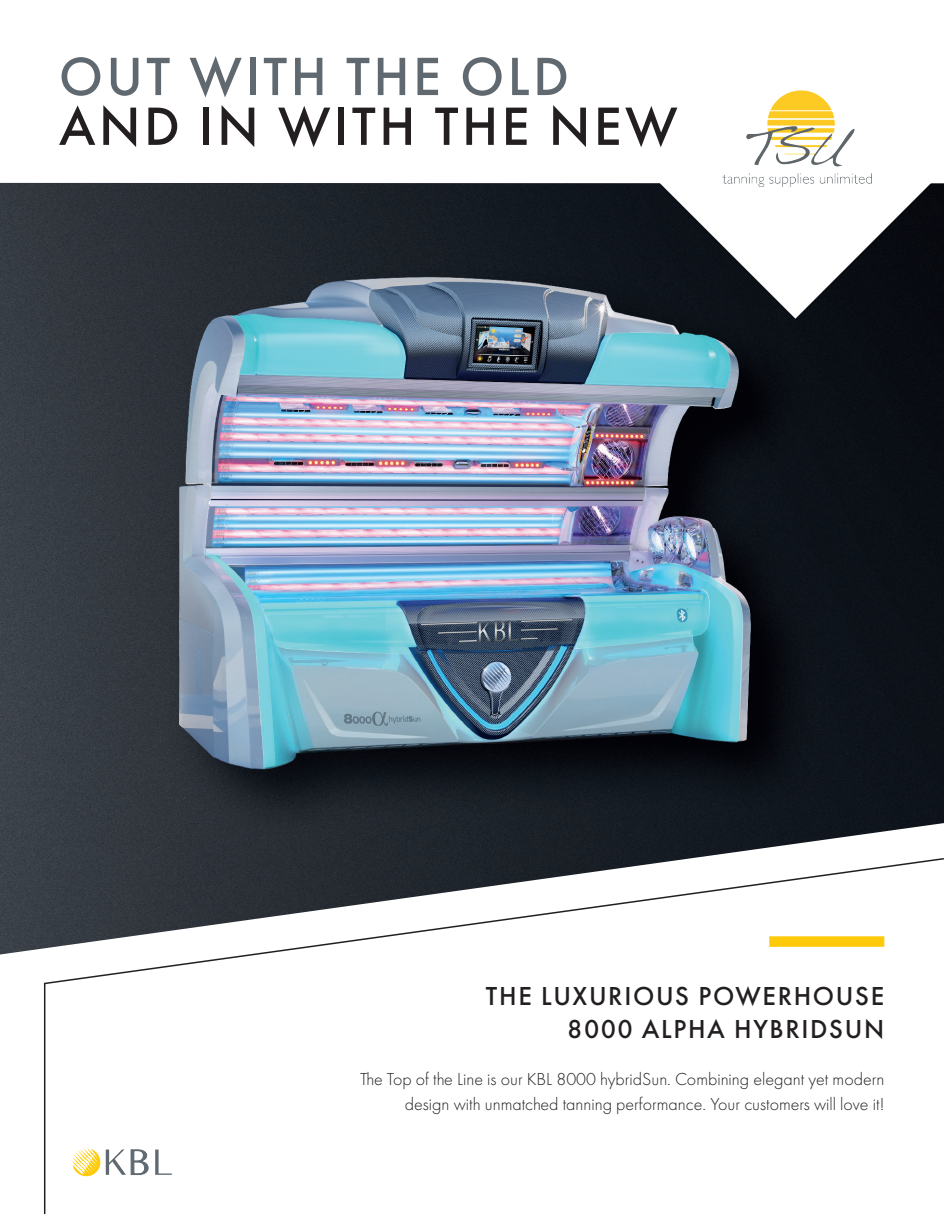
<style>
.page{position:relative;width:944px;height:1214px;background:#fff}
.page>*{position:absolute;margin:0;border:0;box-sizing:border-box;transform-origin:0 0}
.t1{font:500 55.8px "Futura PT";letter-spacing:.06em;color:#231f20}
.t2{font:500 55.8px "Futura PT";letter-spacing:.06em;color:#5f696f}
.t3{font:500 27px/32.4px "Futura PT";letter-spacing:.06em;color:#231f20;text-align:right}
.t4{font:300 18px/25.5px "Futura PT";color:#231f20;text-align:right}
</style>
<div class="page">
<img style="left:0;top:183px;width:944px;height:771px">
<svg style="left:43px;top:857px;width:901px;height:357px"></svg>
<svg style="left:659px;top:173px;width:272px;height:146px"></svg>
<div style="left:769px;top:936px;width:115px;height:10px;background:#feca0a"></div>
<img style="left:723px;top:90px;width:148px;height:96px">
<h1 class="t2" style="left:59px;top:43px;width:511px">OUT WITH THE OLD</h1>
<h1 class="t1" style="left:59px;top:93px;width:620px">AND IN WITH THE NEW</h1>
<h2 class="t3" style="left:486px;top:980px;width:400px">THE LUXURIOUS POWERHOUSE<br>8000 ALPHA HYBRIDSUN</h2>
<p class="t4" style="left:360px;top:1066px;width:525px">The Top of the Line is our KBL 8000 hybridSun. Combining elegant yet modern design with unmatched tanning performance. Your customers will love it!</p>
</div>
